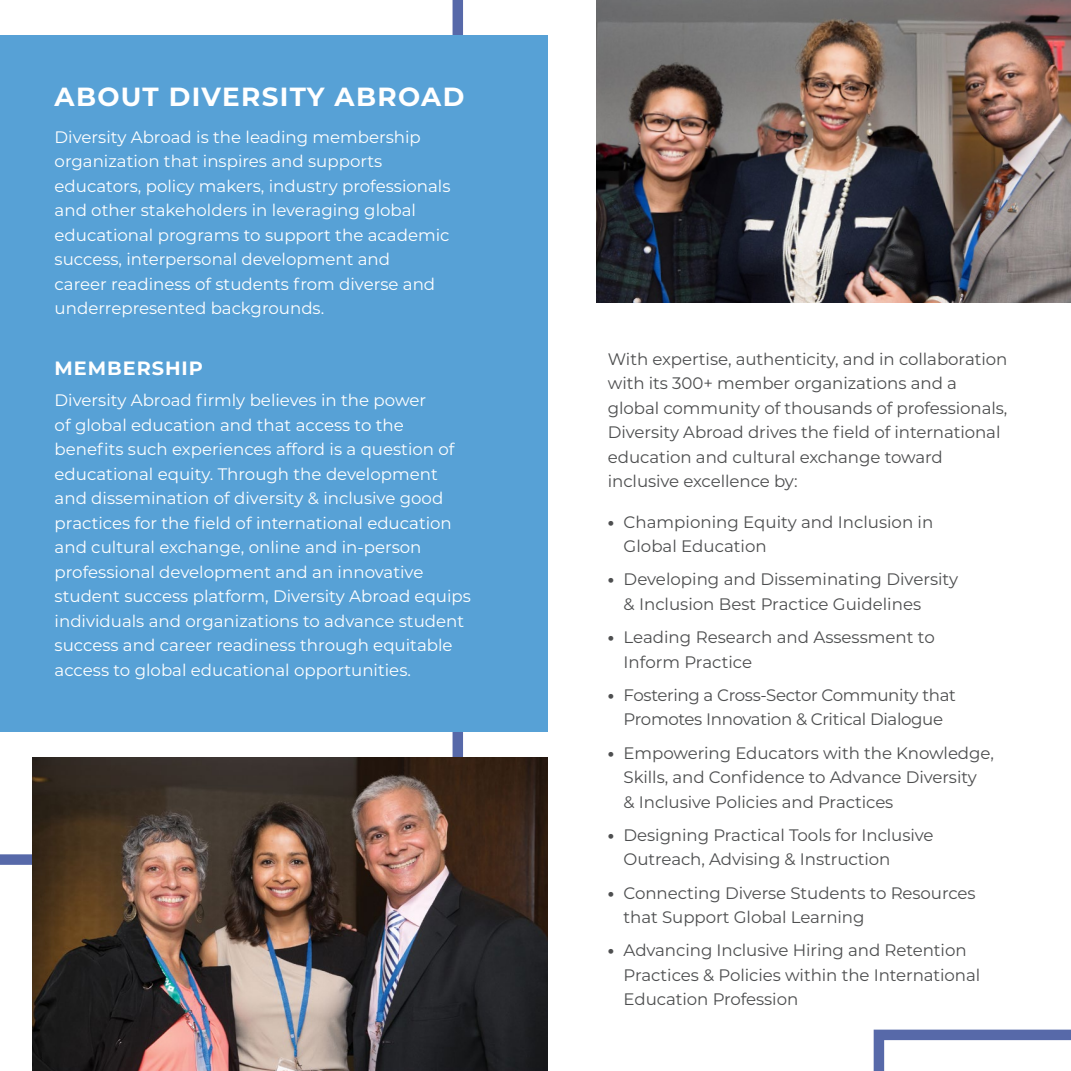
<style>
.page{position:relative;width:1071px;height:1071px;background:#fff}
.page>*{position:absolute;margin:0;border:0;box-sizing:border-box;transform-origin:0 0}
.t1{font:700 26.25px "Montserrat";letter-spacing:.05em;color:#fff}
.t2{font:700 19.25px "Montserrat";letter-spacing:.05em;color:#fff}
.t3{font:16.62px/24.5px "Montserrat";letter-spacing:-.005em;color:#4d4e4f}
.t4{font:16.62px/24.5px "Montserrat";color:#fff}
.s1{font-weight:800}
</style>
<div class="page">
<svg style="left:874px;top:1030px;width:197px;height:41px"></svg>
<div style="left:0;top:35px;width:547px;height:697px;background:#57a1d6"></div>
<img style="left:33px;top:757px;width:514px;height:314px">
<img style="left:597px;top:0;width:474px;height:302px">
<h1 class="t1" style="left:55px;top:78px;width:411px">ABOUT DIVERSITY ABROAD</h1>
<p class="t4" style="left:55px;top:124px;width:397px">Diversity Abroad is the leading membership organization that inspires and supports educators, policy makers, industry professionals and other stakeholders in leveraging global educational programs to support the academic success, interpersonal development and<br>career readiness of students from diverse and underrepresented backgrounds.</p>
<p class="t2" style="left:55px;top:354px;width:150px">MEMBERSHIP</p>
<p class="t4" style="left:55px;top:387px;width:418px">Diversity Abroad firmly believes in the power<br>of global education and that access to the benefits such experiences afford is a question of educational equity. Through the development and dissemination of diversity &amp; inclusive good practices for the field of international education and cultural exchange, online and in-person professional development and an innovative student success platform, Diversity Abroad equips individuals and organizations to advance student success and career readiness through equitable access to global educational opportunities.</p>
<p class="t3" style="left:608px;top:346px;width:401px">With expertise, authenticity, and in collaboration with its 300+ member organizations and a global community of thousands of professionals, Diversity Abroad drives the field of international education and cultural exchange toward inclusive excellence by:</p>
<p class="t3" style="left:624px;top:509px;width:311px;text-indent:-16px"><span class="s1">•</span> Championing Equity and Inclusion in<br>Global Education</p>
<p class="t3" style="left:624px;top:567px;width:336px;text-indent:-16px"><span class="s1">•</span> Developing and Disseminating Diversity &amp; Inclusion Best Practice Guidelines</p>
<p class="t3" style="left:624px;top:624px;width:313px;text-indent:-16px"><span class="s1">•</span> Leading Research and Assessment to<br>Inform Practice</p>
<p class="t3" style="left:608px;top:682px;width:350px;text-align:center"><span class="s1">•</span> Fostering a Cross-Sector Community that<br>Promotes Innovation &amp; Critical Dialogue</p>
<p class="t3" style="left:624px;top:740px;width:372px;text-indent:-16px"><span class="s1">•</span> Empowering Educators with the Knowledge,<br>Skills, and Confidence to Advance Diversity<br>&amp; Inclusive Policies and Practices</p>
<p class="t3" style="left:624px;top:822px;width:311px;text-indent:-16px"><span class="s1">•</span> Designing Practical Tools for Inclusive<br>Outreach, Advising &amp; Instruction</p>
<p class="t3" style="left:624px;top:880px;width:354px;text-indent:-16px"><span class="s1">•</span> Connecting Diverse Students to Resources that Support Global Learning</p>
<p class="t3" style="left:624px;top:938px;width:358px;text-indent:-16px"><span class="s1">•</span> Advancing Inclusive Hiring and Retention<br>Practices &amp; Policies within the International<br>Education Profession</p>
</div>
